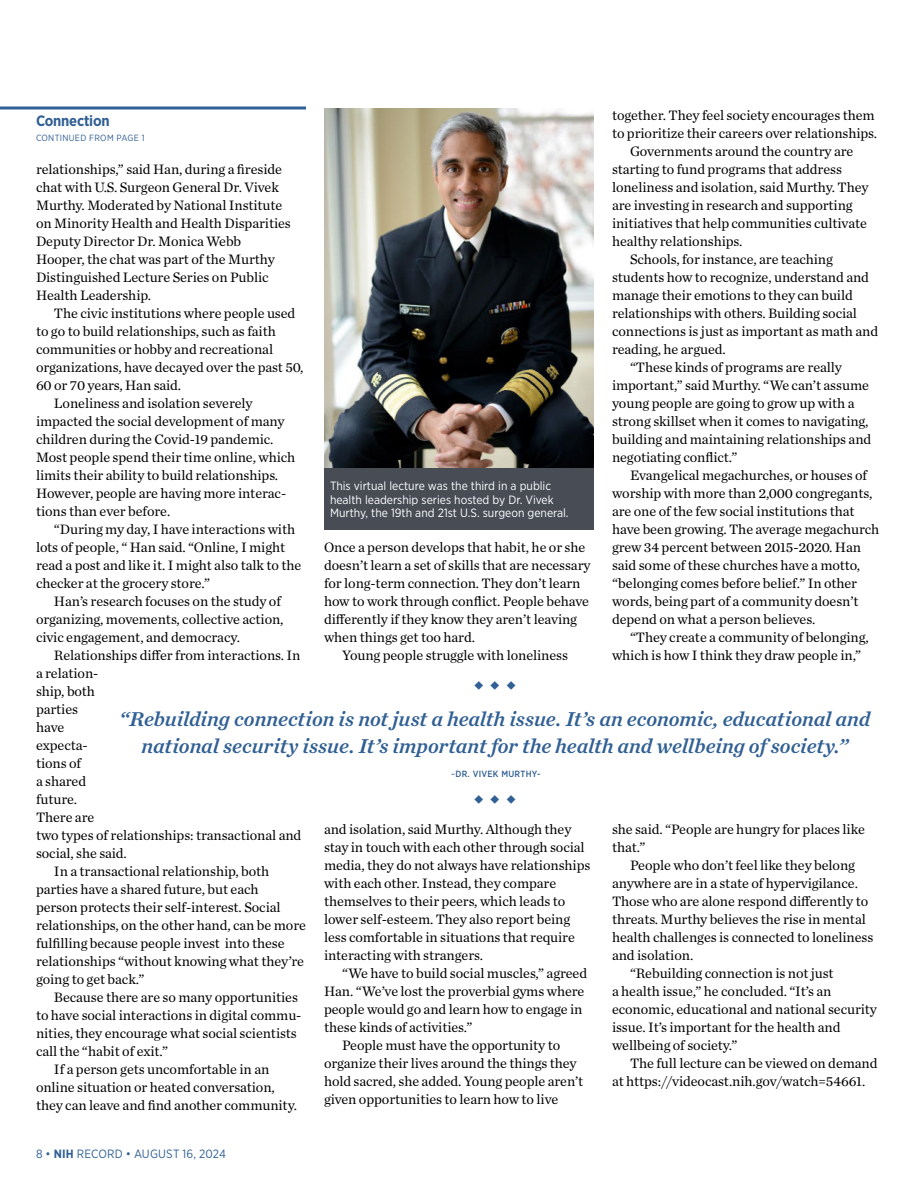
<style>
.page{position:relative;width:918px;height:1188px;background:#fff}
.page>*{position:absolute;margin:0;border:0;box-sizing:border-box;transform-origin:0 0}
.Pull_quote{font:italic 21px/27px "Chronicle Text G1 Semi";letter-spacing:-.005em;color:#316094;text-align:center}
.Head_2_Subheads_Body_1{font:700 15px "Gotham Narrow";letter-spacing:-.015em;color:#316094}
.Body_1{font:14.25px/18px "Chronicle Text G1";letter-spacing:-.005em;color:#000}
.Body_1_paragraph_1{font:14.25px/18px "Chronicle Text G1";letter-spacing:-.005em;color:#000}
.Photo_caption_reverse{font:12px/13.5px "Gotham Narrow";color:#fff}
.t1{font:12px "Gotham Narrow";letter-spacing:.015em;color:#316094}
.Page_jump{font:9px "Gotham Narrow";letter-spacing:.03em;color:#316094}
.Byline{font:500 9px "Gotham Narrow";letter-spacing:.03em;color:#316094}
.s1{font-weight:700}
</style>
<div class="page">
<img style="left:324px;top:108px;width:270px;height:360px">
<svg style="left:0;top:106px;width:306px;height:4px"></svg>
<div style="left:324px;top:468px;width:270px;height:62px;background:#474c55"></div>
<p class="Body_1" style="left:612px;top:105px;width:267px">together. They feel society encourages them to prioritize their careers over relationships.</p>
<p class="Body_1" style="left:612px;top:141px;width:258px;text-indent:18px">Governments around the country are starting to fund programs that address loneliness and isolation, said Murthy. They are investing in research and supporting initiatives that help communities cultivate healthy relationships.</p>
<p class="Body_1" style="left:612px;top:249px;width:268px;text-indent:18px">Schools, for instance, are teaching students how to recognize, understand and manage their emotions to they can build relationships with others. Building social connections is just as important as math and reading, he argued.</p>
<p class="Body_1" style="left:612px;top:357px;width:261px;text-indent:18px">“These kinds of programs are really important,” said Murthy. “We can’t assume young people are going to grow up with a strong skillset when it comes to navigating, building and maintaining relationships and negotiating conflict.”</p>
<p class="Body_1" style="left:612px;top:465px;width:269px;text-indent:18px">Evangelical megachurches, or houses of worship with more than 2,000 congregants, are one of the few social institutions that have been growing. The average megachurch grew 34 percent between 2015-2020. Han said some of these churches have a motto, “belonging comes before belief.” In other words, being part of a community doesn’t depend on what a person believes.</p>
<p class="Body_1" style="left:612px;top:627px;width:258px;text-indent:18px">“They create a community of belonging, which is how I think they draw people in,”</p>
<p class="Head_2_Subheads_Body_1" style="left:36px;top:111px;width:75px">Connection</p>
<p class="Page_jump" style="left:36px;top:132px;width:110px">CONTINUED FROM PAGE 1</p>
<p class="Body_1_paragraph_1" style="left:36px;top:159px;width:256px">relationships,” said Han, during a fireside chat with U.S. Surgeon General Dr. Vivek Murthy. Moderated by National Institute on Minority Health and Health Disparities Deputy Director Dr. Monica Webb Hooper, the chat was part of the Murthy Distinguished Lecture Series on Public Health Leadership.</p>
<p class="Body_1" style="left:36px;top:303px;width:269px;text-indent:18px">The civic institutions where people used to go to build relationships, such as faith communities or hobby and recreational organizations, have decayed over the past 50, 60 or 70 years, Han said.</p>
<p class="Body_1" style="left:36px;top:393px;width:261px;text-indent:18px">Loneliness and isolation severely impacted the social development of many children during the Covid-19 pandemic.<br>Most people spend their time online, which limits their ability to build relationships.<br>However, people are having more interac&shy;tions than ever before.</p>
<p class="Body_1" style="left:36px;top:519px;width:267px;text-indent:18px">“During my day, I have interactions with lots of people, “ Han said. “Online, I might read a post and like it. I might also talk to the checker at the grocery store.”</p>
<p class="Body_1" style="left:36px;top:591px;width:249px;text-indent:18px">Han’s research focuses on the study of organizing, movements, collective action, civic engagement, and democracy.</p>
<p class="Body_1" style="left:36px;top:645px;width:267px;text-indent:18px">Relationships differ from interactions. In a relation-<br>ship, both<br>parties<br>have<br>expecta-<br>tions of<br>a shared<br>future.<br>There are<br>two types of relationships: transactional and social, she said.</p>
<p class="Body_1" style="left:36px;top:861px;width:272px;text-indent:18px">In a transactional relationship, both parties have a shared future, but each<br>person protects their self-interest. Social relationships, on the other hand, can be more fulfilling because people invest into these relationships “without knowing what they’re going to get back.”</p>
<p class="Body_1" style="left:36px;top:987px;width:267px;text-indent:18px">Because there are so many opportunities to have social interactions in digital commu&shy;nities, they encourage what social scientists call the “habit of exit.”</p>
<p class="Body_1" style="left:36px;top:1059px;width:263px;text-indent:18px">If a person gets uncomfortable in an online situation or heated conversation, they can leave and find another community.</p>
<p class="Photo_caption_reverse" style="left:330px;top:479px;width:238px">This virtual lecture was the third in a public health leadership series hosted by Dr. Vivek<br>Murthy, the 19th and 21st U.S. surgeon general.</p>
<p class="Body_1" style="left:324px;top:537px;width:268px">Once a person develops that habit, he or she doesn’t learn a set of skills that are necessary for long-term connection. They don’t learn how to work through conflict. People behave differently if they know they aren’t leaving when things get too hard.</p>
<p class="Body_1" style="left:342px;top:645px;width:228px">Young people struggle with loneliness</p>
<p class="Pull_quote" style="left:120px;top:704px;width:752px">“Rebuilding connection is not just a health issue. It’s an economic, educational and national security issue. It’s important for the health and wellbeing of society.”</p>
<p class="Byline" style="left:451px;top:768px;width:91px">~DR. VIVEK MURTHY-</p>
<p class="Body_1" style="left:612px;top:819px;width:254px">she said. “People are hungry for places like that.”</p>
<p class="Body_1" style="left:612px;top:855px;width:263px;text-indent:18px">People who don’t feel like they belong anywhere are in a state of hypervigilance.<br>Those who are alone respond differently to threats. Murthy believes the rise in mental health challenges is connected to loneliness and isolation.</p>
<p class="Body_1" style="left:612px;top:963px;width:266px;text-indent:18px">“Rebuilding connection is not just<br>a health issue,” he concluded. “It’s an economic, educational and national security issue. It’s important for the health and wellbeing of society.”</p>
<p class="Body_1" style="left:612px;top:1053px;width:267px;text-indent:18px">The full lecture can be viewed on demand at https://videocast.nih.gov/watch=54661.</p>
<p class="Body_1" style="left:324px;top:819px;width:268px">and isolation, said Murthy. Although they stay in touch with each other through social media, they do not always have relationships with each other. Instead, they compare themselves to their peers, which leads to lower self-esteem. They also report being less comfortable in situations that require interacting with strangers.</p>
<p class="Body_1" style="left:324px;top:963px;width:265px;text-indent:18px">“We have to build social muscles,” agreed Han. “We’ve lost the proverbial gyms where people would go and learn how to engage in these kinds of activities.”</p>
<p class="Body_1" style="left:324px;top:1035px;width:261px;text-indent:18px">People must have the opportunity to organize their lives around the things they hold sacred, she added. Young people aren’t given opportunities to learn how to live</p>
<p class="t1" style="left:36px;top:1146px;width:191px">8 • <span class="s1">NIH</span> RECORD • AUGUST 16, 2024</p>
</div>
